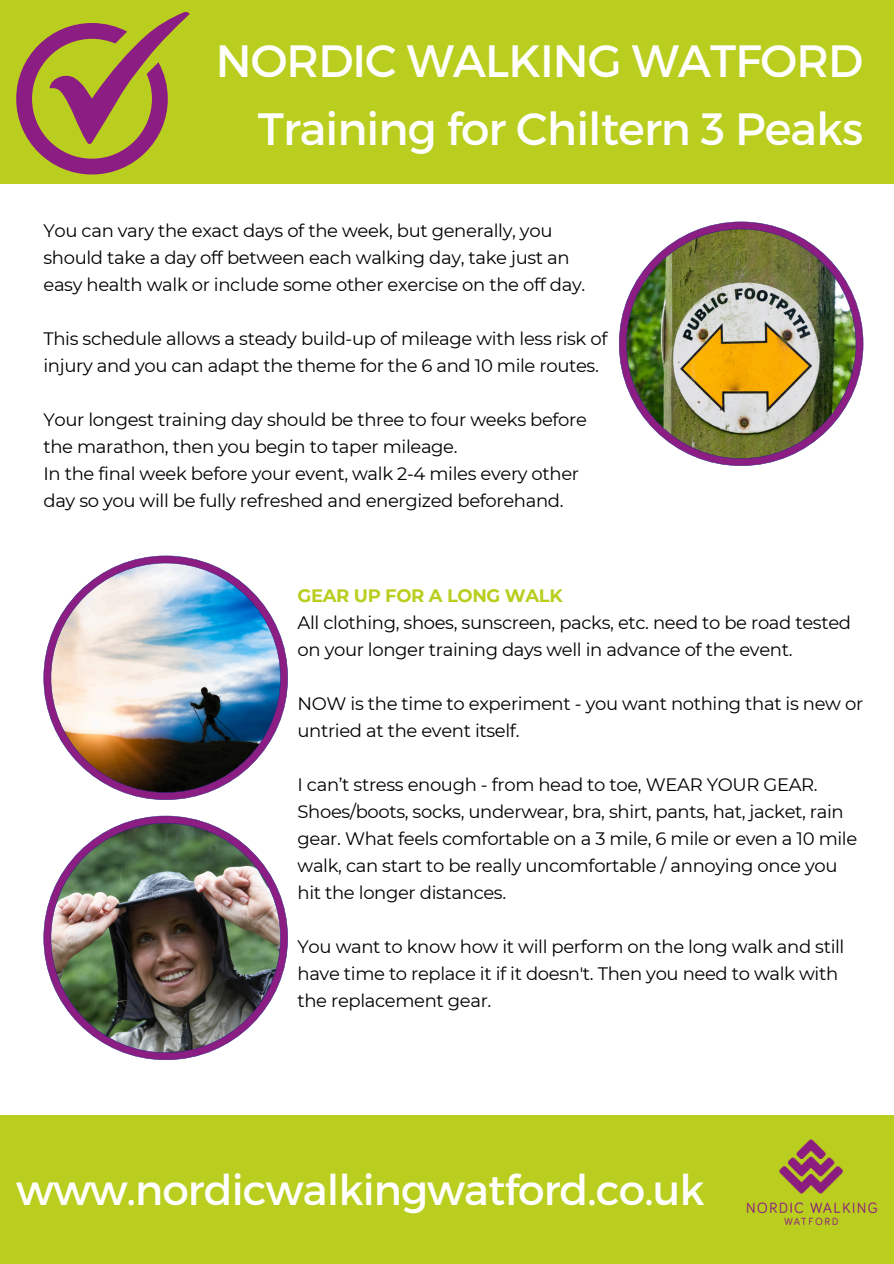
<style>
.page{position:relative;width:894px;height:1264px;background:#fff}
.page>*{position:absolute;margin:0;border:0;box-sizing:border-box;transform-origin:0 0}
.t1{font:45.3px/67.5px "Montserrat";letter-spacing:-.02em;color:#fff;text-align:right}
.t2{font:42.3px "Montserrat";letter-spacing:-.02em;color:#fff}
.t3{font:18px/27px "Montserrat";letter-spacing:-.02em;color:#000001}
.t4{font:700 18px "Montserrat";letter-spacing:-.02em;color:#b9ce1e}
</style>
<div class="page">
<div style="left:0;top:1114px;width:893px;height:149px;background:#b9ce1e"></div>
<div style="left:0;top:0;width:893px;height:184px;background:#b9ce1e"></div>
<img style="left:737px;top:1114px;width:148px;height:112px">
<svg style="left:16px;top:12px;width:173px;height:162px"></svg>
<img style="left:619px;top:222px;width:244px;height:244px">
<img style="left:43px;top:555px;width:245px;height:245px">
<img style="left:43px;top:815px;width:245px;height:245px">
<h1 class="t1" style="left:216px;top:25px;width:649px">NORDIC WALKING WATFORD<br>Training for Chiltern 3 Peaks</h1>
<p class="t3" style="left:43px;top:217px;width:543px">You can vary the exact days of the week, but generally, you should take a day off between each walking day, take just an easy health walk or include some other exercise on the off day.</p>
<p class="t3" style="left:43px;top:325px;width:565px">This schedule allows a steady build-up of mileage with less risk of injury and you can adapt the theme for the 6 and 10 mile routes.</p>
<p class="t3" style="left:43px;top:406px;width:545px">Your longest training day should be three to four weeks before the marathon, then you begin to taper mileage.</p>
<p class="t3" style="left:43px;top:460px;width:537px">In the final week before your event, walk 2-4 miles every other day so you will be fully refreshed and energized beforehand.</p>
<p class="t4" style="left:297px;top:584px;width:266px">GEAR UP FOR A LONG WALK</p>
<p class="t3" style="left:297px;top:609px;width:555px">All clothing, shoes, sunscreen, packs, etc. need to be road tested on your longer training days well in advance of the event.</p>
<p class="t3" style="left:297px;top:690px;width:567px">NOW is the time to experiment - you want nothing that is new or untried at the event itself.</p>
<p class="t3" style="left:297px;top:771px;width:561px">I can’t stress enough - from head to toe, WEAR YOUR GEAR.<br>Shoes/boots, socks, underwear, bra, shirt, pants, hat, jacket, rain gear. What feels comfortable on a 3 mile, 6 mile or even a 10 mile walk, can start to be really uncomfortable / annoying once you hit the longer distances.</p>
<p class="t3" style="left:297px;top:933px;width:548px">You want to know how it will perform on the long walk and still have time to replace it if it doesn't. Then you need to walk with the replacement gear.</p>
<p class="t2" style="left:16px;top:1162px;width:690px">www.nordicwalkingwatford.co.uk</p>
</div>
